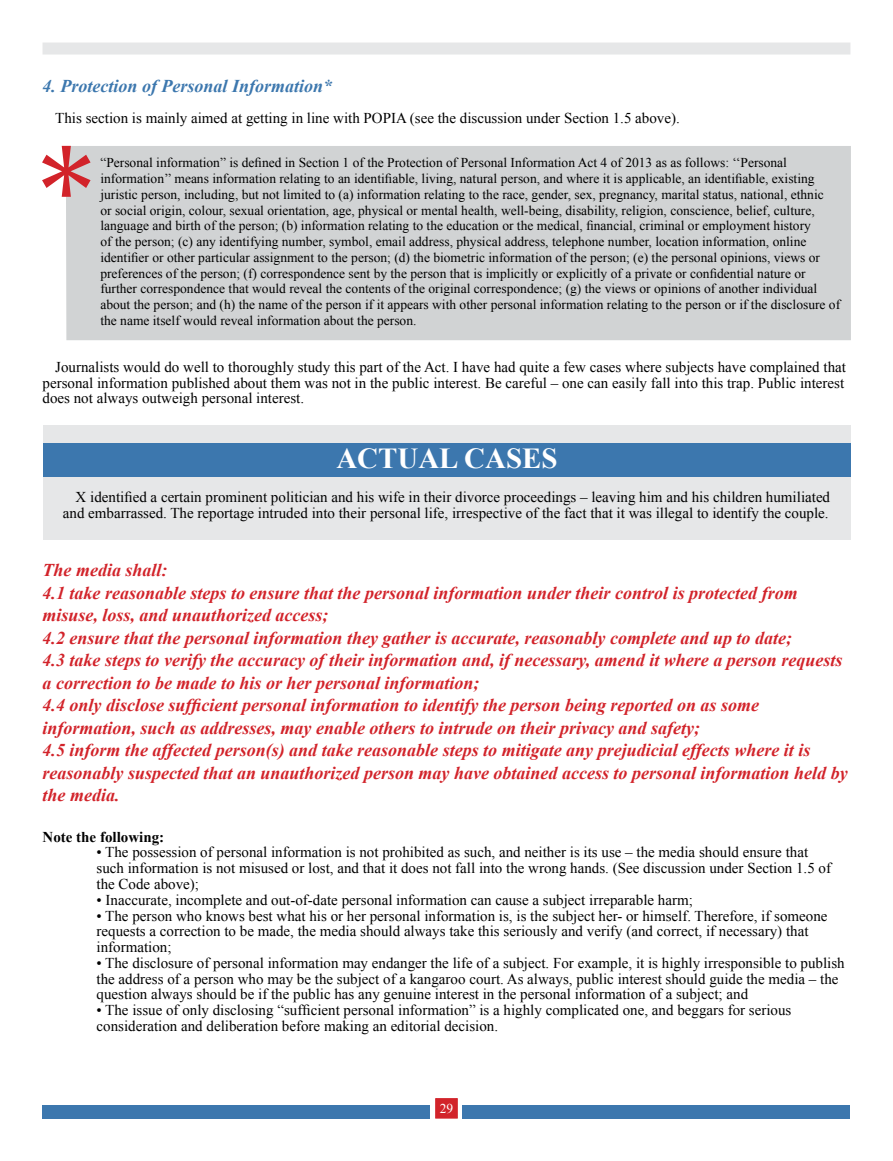
<style>
.page{position:relative;width:893px;height:1161px;background:#fff}
.page>*{position:absolute;margin:0;border:0;box-sizing:border-box;transform-origin:0 0}
.t1{font:700 28.95px "Times New Roman";color:#fff}
.t2{font:italic 700 18px/22.5px "Times New Roman";color:#d2232a}
.t3{font:italic 700 18px "Times New Roman";color:#3c77ae}
.t4{font:15px/15.8px "Times New Roman";color:#000}
.t5{font:700 15px "Times New Roman";color:#000}
.t6{font:13.5px/15.8px "Times New Roman";color:#000}
.t7{font:13.5px "Times New Roman";color:#fff}
</style>
<div class="page">
<div style="left:43px;top:1105px;width:807px;height:13px;background:#3c77ae"></div>
<svg style="left:430px;top:1105px;width:32px;height:14px"></svg>
<div style="left:435px;top:1098px;width:23px;height:20px;background:#d2232a;border:1px solid #d2232a"></div>
<div style="left:43px;top:43px;width:807px;height:12px;background:#e6e7e8"></div>
<div style="left:66px;top:146px;width:785px;height:194px;background:#d1d3d4"></div>
<svg style="left:42px;top:146px;width:49px;height:51px"></svg>
<div style="left:43px;top:425px;width:808px;height:115px;background:#e6e7e8"></div>
<div style="left:43px;top:443px;width:808px;height:33px;background:#3c77ae"></div>
<p class="t3" style="left:43px;top:73px;width:291px">4. Protection of Personal Information*</p>
<p class="t4" style="left:55px;top:110px;width:626px">This section is mainly aimed at getting in line with POPIA (see the discussion under Section 1.5 above).</p>
<p class="t6" style="left:100px;top:155px;width:741px">“Personal information” is defined in Section 1 of the Protection of Personal Information Act 4 of 2013 as as follows: ‘‘Personal information’’ means information relating to an identifiable, living, natural person, and where it is applicable, an identifiable, existing juristic person, including, but not limited to (a) information relating to the race, gender, sex, pregnancy, marital status, national, ethnic<br>or social origin, colour, sexual orientation, age, physical or mental health, well-being, disability, religion, conscience, belief, culture, language and birth of the person; (b) information relating to the education or the medical, financial, criminal or employment history<br>of the person; (c) any identifying number, symbol, email address, physical address, telephone number, location information, online identifier or other particular assignment to the person; (d) the biometric information of the person; (e) the personal opinions, views or preferences of the person; (f) correspondence sent by the person that is implicitly or explicitly of a private or confidential nature or further correspondence that would reveal the contents of the original correspondence; (g) the views or opinions of another individual about the person; and (h) the name of the person if it appears with other personal information relating to the person or if the disclosure of the name itself would reveal information about the person.</p>
<p class="t4" style="left:43px;top:359px;width:805px;text-indent:13px">Journalists would do well to thoroughly study this part of the Act. I have had quite a few cases where subjects have complained that personal information published about them was not in the public interest. Be careful – one can easily fall into this trap. Public interest does not always outweigh personal interest.</p>
<h1 class="t1" style="left:336px;top:438px;width:223px">ACTUAL CASES</h1>
<p class="t4" style="left:63px;top:489px;width:769px;text-align:right">X identified a certain prominent politician and his wife in their divorce proceedings – leaving him and his children humiliated and embarrassed. The reportage intruded into their personal life, irrespective of the fact that it was illegal to identify the couple.</p>
<p class="t2" style="left:43px;top:558px;width:807px">The media shall:<br>4.1 take reasonable steps to ensure that the personal information under their control is protected from misuse, loss, and unauthorized access;<br>4.2 ensure that the personal information they gather is accurate, reasonably complete and up to date;<br>4.3 take steps to verify the accuracy of their information and, if necessary, amend it where a person requests a correction to be made to his or her personal information;<br>4.4 only disclose sufficient personal information to identify the person being reported on as some information, such as addresses, may enable others to intrude on their privacy and safety;<br>4.5 inform the affected person(s) and take reasonable steps to mitigate any prejudicial effects where it is reasonably suspected that an unauthorized person may have obtained access to personal information held by the media.</p>
<p class="t5" style="left:43px;top:826px;width:123px">Note the following:</p>
<p class="t4" style="left:97px;top:844px;width:736px">• The possession of personal information is not prohibited as such, and neither is its use – the media should ensure that such information is not misused or lost, and that it does not fall into the wrong hands. (See discussion under Section 1.5 of the Code above);</p>
<p class="t4" style="left:97px;top:891px;width:598px">• Inaccurate, incomplete and out-of-date personal information can cause a subject irreparable harm;</p>
<p class="t4" style="left:97px;top:907px;width:732px">• The person who knows best what his or her personal information is, is the subject her- or himself. Therefore, if someone requests a correction to be made, the media should always take this seriously and verify (and correct, if necessary) that information;</p>
<p class="t4" style="left:97px;top:954px;width:750px">• The disclosure of personal information may endanger the life of a subject. For example, it is highly irresponsible to publish the address of a person who may be the subject of a kangaroo court. As always, public interest should guide the media – the question always should be if the public has any genuine interest in the personal information of a subject; and</p>
<p class="t4" style="left:97px;top:1002px;width:696px">• The issue of only disclosing “sufficient personal information” is a highly complicated one, and beggars for serious consideration and deliberation before making an editorial decision.</p>
<p class="t7" style="left:440px;top:1099px;width:15px">29</p>
</div>
